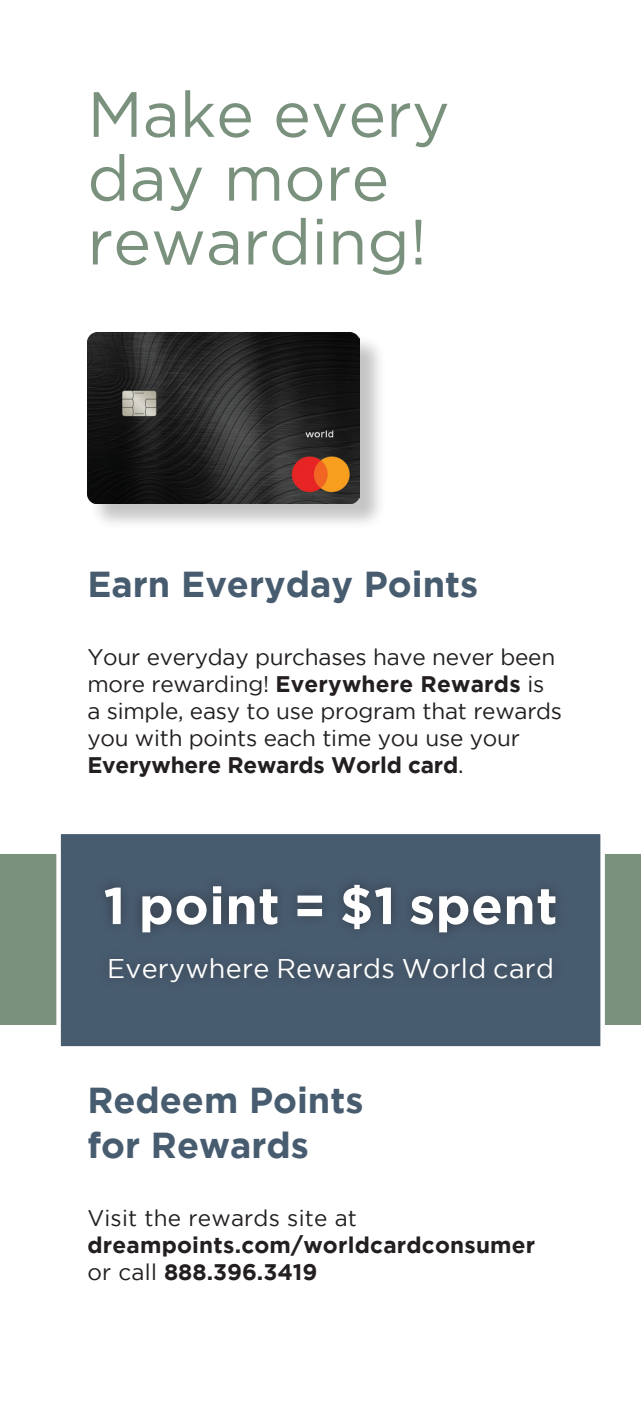
<style>
.page{position:relative;width:641px;height:1418px;background:#fff}
.page>*{position:absolute;margin:0;border:0;box-sizing:border-box;transform-origin:0 0}
.t1{font:63.68px/63.7px "Gotham";color:#79917d}
.t2{font:700 51.75px "Gotham";letter-spacing:.01em;color:#fff}
.t3{font:700 36px/45px "Gotham";color:#485c70}
.t4{font:27px "Gotham";letter-spacing:.01em;color:#fff}
.t5{font:22.5px/27px "Gotham";letter-spacing:-.01em;color:#231f20}
.t6{font:700 22.5px/27px "Gotham";letter-spacing:.01em;color:#231f20}
.t7{font:22.5px "Gotham";letter-spacing:.01em;color:#231f20}
.s1{font-weight:700}
.s2{font-weight:400}
</style>
<div class="page">
<div style="left:0;top:854px;width:640px;height:171px;background:#79917d"></div>
<div style="left:56px;top:829px;width:548px;height:221px;background:#485c70;border:4px solid #fff"></div>
<div style="left:94px;top:873px;width:473px;height:121px;background:#231f20;opacity:.52"></div>
<div style="left:89px;top:334px;width:297px;height:197px;background:#231f20;opacity:.26"></div>
<img style="left:87px;top:332px;width:272px;height:171px">
<h1 class="t1" style="left:87px;top:81px;width:363px">Make every day more rewarding!</h1>
<h3 class="t3" style="left:87px;top:561px;width:392px">Earn Everyday Points</h3>
<p class="t5" style="left:87px;top:642px;width:476px">Your everyday purchases have never been more rewarding! <span class="s1">Everywhere Rewards</span> is a simple, easy to use program that rewards you with points each time you use your <span class="s1">Everywhere Rewards World card</span>.</p>
<h2 class="t2" style="left:103px;top:876px;width:455px">1 point = $1 spent</h2>
<p class="t4" style="left:107px;top:953px;width:448px">Everywhere Rewards World card</p>
<h3 class="t3" style="left:87px;top:1077px;width:277px">Redeem Points for Rewards</h3>
<p class="t7" style="left:87px;top:1205px;width:271px">Visit the rewards site at</p>
<p class="t6" style="left:87px;top:1230px;width:449px">dreampoints.com/worldcardconsumer <span class="s2">or call</span> 888.396.3419</p>
</div>
